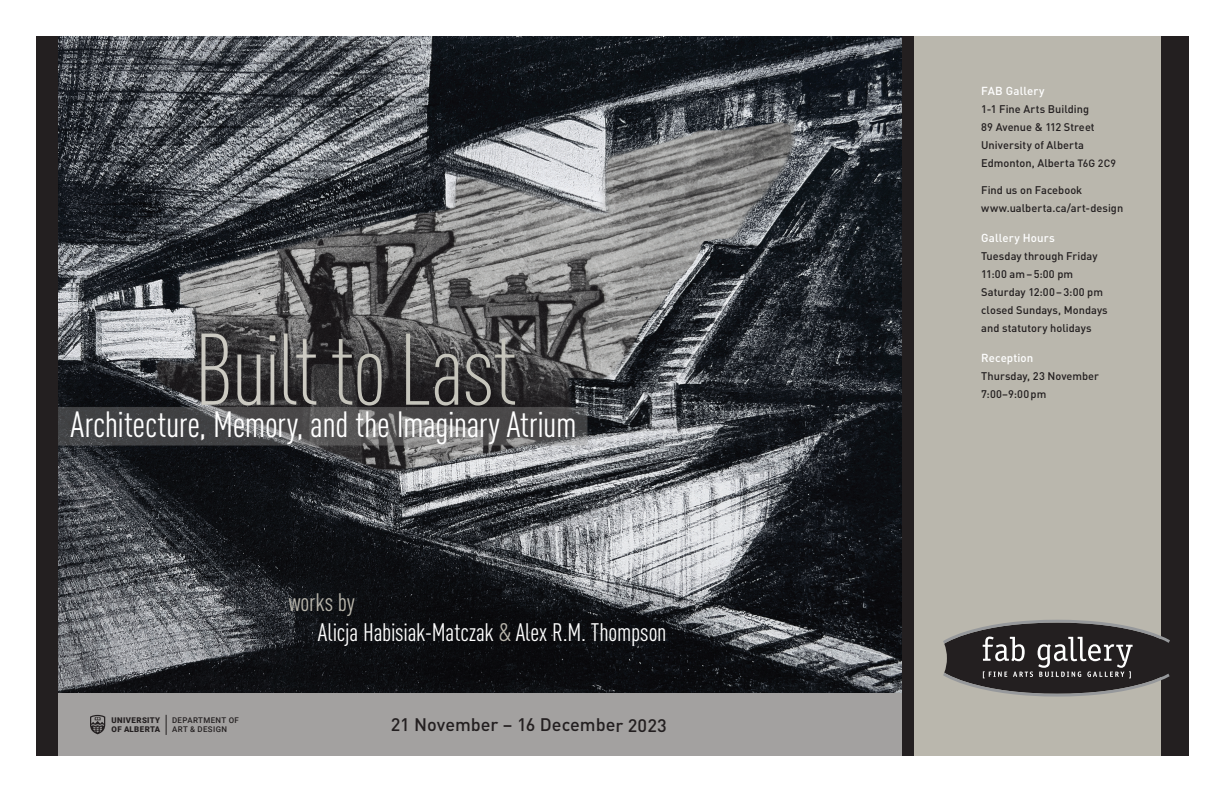
<style>
.page{position:relative;width:1224px;height:792px;background:#fff}
.page>*{position:absolute;margin:0;border:0;box-sizing:border-box;transform-origin:0 0}
.t1{font:300 condensed 100px "DIN Pro";letter-spacing:-.025em;color:#c5c4bb}
.t2{font:condensed 36px "DIN Pro";letter-spacing:-.01em;color:#fff}
.t3{font:condensed 25px "DIN Pro";letter-spacing:-.01em;color:#fff}
.t4{font:condensed 25px "DIN Pro";color:#bab7ad}
.t5{font:500 18px "DIN Pro";letter-spacing:-.005em;color:#231f20}
.t6{font:500 11.5px "DIN Pro";letter-spacing:.01em;color:#fff}
.t7{font:500 11px "DIN Pro";color:#231f20}
.t8{font:500 7.9px/8.9px "Roboto";letter-spacing:.045em;color:#231f20}
.t9{font:900 7.9px/8.9px "Roboto";letter-spacing:.05em;color:#231f20}
.s1{color:#cccac2}
.s2{color:#bab7ad}
.s3{font-size:10.5px}
</style>
<div class="page">
<img style="left:58px;top:36px;width:844px;height:657px">
<div style="left:57px;top:693px;width:845px;height:63px;background:#a3a1a0"></div>
<div style="left:906px;top:36px;width:255px;height:720px;background:#bab7ad"></div>
<div style="left:1161px;top:36px;width:28px;height:720px;background:#231f20"></div>
<svg style="left:943px;top:620px;width:227px;height:77px"></svg>
<svg style="left:90px;top:715px;width:15px;height:19px"></svg>
<svg style="left:166px;top:715px;width:1px;height:20px"></svg>
<div style="left:902px;top:36px;width:12px;height:720px;background:#231f20"></div>
<svg style="left:58px;top:407px;width:529px;height:39px;background:#555556"></svg>
<div style="left:36px;top:36px;width:22px;height:720px;background:#231f20"></div>
<p class="t1" style="left:194px;top:299px;width:324px"><span class="s1">Built</span> to Last</p>
<p class="t2" style="left:70px;top:398px;width:508px">Architecture, Memory, and the Imaginary Atrium</p>
<p class="t9" style="left:111px;top:715px;width:50px">UNIVERSITY<br>OF ALBERTA</p>
<p class="t8" style="left:172px;top:716px;width:68px">DEPARTMENT OF<br>ART &amp; DESIGN</p>
<p class="t4" style="left:289px;top:584px;width:68px">works by</p>
<p class="t3" style="left:318px;top:614px;width:350px">Alicja Habisiak-Matczak <span class="s2">&amp;</span> Alex R.M. Thompson</p>
<p class="t5" style="left:391px;top:710px;width:278px">21 November – 16 December 2023</p>
<p class="t6" style="left:981px;top:82px;width:65px">FAB Gallery</p>
<p class="t7" style="left:981px;top:101px;width:109px">1-1 Fine Arts Building</p>
<p class="t7" style="left:981px;top:119px;width:115px">89 Avenue &amp; 112 Street</p>
<p class="t7" style="left:981px;top:137px;width:104px">University of Alberta</p>
<p class="t7" style="left:981px;top:155px;width:136px">Edmonton, Alberta <span class="s3">T6G 2C9</span></p>
<p class="t7" style="left:981px;top:182px;width:103px">Find us on Facebook</p>
<p class="t7" style="left:981px;top:200px;width:144px">www.ualberta.ca/art-design</p>
<p class="t6" style="left:981px;top:229px;width:75px">Gallery Hours</p>
<p class="t7" style="left:981px;top:248px;width:118px">Tuesday through Friday</p>
<p class="t7" style="left:981px;top:266px;width:94px">11:00 am–5:00 pm</p>
<p class="t7" style="left:981px;top:284px;width:123px">Saturday 12:00–3:00 pm</p>
<p class="t7" style="left:981px;top:302px;width:128px">closed Sundays, Mondays</p>
<p class="t7" style="left:981px;top:320px;width:112px">and statutory holidays</p>
<p class="t6" style="left:981px;top:349px;width:54px">Reception</p>
<p class="t7" style="left:981px;top:368px;width:119px">Thursday, 23 November</p>
<p class="t7" style="left:981px;top:386px;width:67px">7:00–9:00pm</p>
</div>
